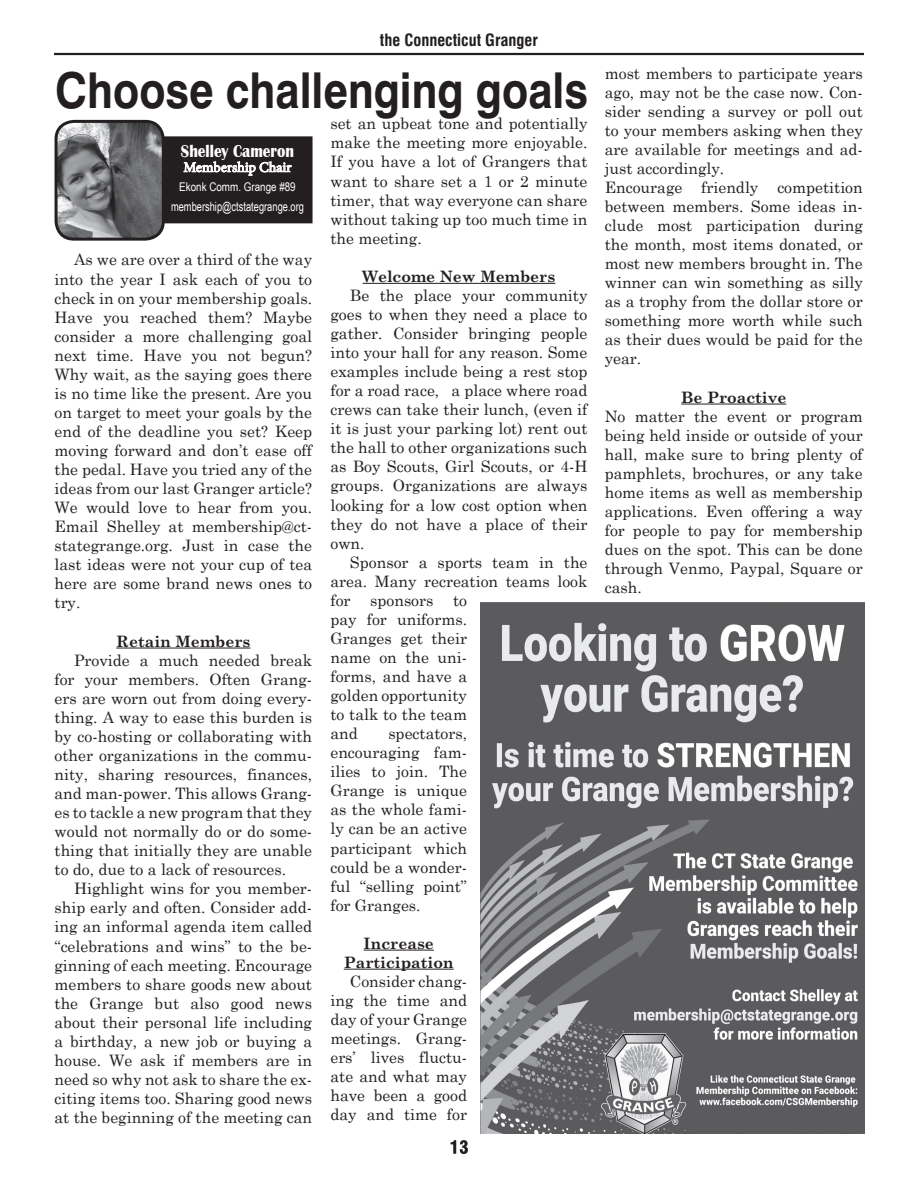
<style>
.page{position:relative;width:918px;height:1188px;background:#fff}
.page>*{position:absolute;margin:0;border:0;box-sizing:border-box;transform-origin:0 0}
.t1{font:700 49.5px "Swiss 721 BT";color:#231f20;scale:.87 1}
.t2{font:700 18px "Britannic";color:#fff;scale:.85 1}
.t3{font:700 condensed 16.5px "Swiss 721 BT";color:#231f20}
.t4{font:15.75px/19px "Century Schoolbook";color:#231f20;text-align:justify}
.t5{font:700 15.75px/19px "Century Schoolbook";color:#231f20;text-align:center}
.t6{font:14.25px "Minion Pro";letter-spacing:-.005em;color:#fff}
.t7{font:12.75px "Arial Narrow";color:#fff;scale:.89 1}
.t8{font:12px "Arial Narrow";color:#fff}
</style>
<div class="page">
<hr style="left:54px;top:53px;width:810px;height:2px;background:#231f20">
<svg style="left:451px;top:1140px;width:17px;height:14px"></svg>
<div style="left:163px;top:137px;width:149px;height:86px;background:#231f20"></div>
<div style="left:162px;top:136px;width:151px;height:87px;border:2px solid #231f20"></div>
<img style="left:56px;top:121px;width:105px;height:118px">
<div style="left:55px;top:120px;width:110px;height:121px;border:3px solid #231f20;border-radius:18px"></div>
<svg style="left:183px;top:136px;width:109px;height:40px"></svg>
<hr style="left:116px;top:648px;width:134px;height:1px;background:#231f20">
<hr style="left:363px;top:283px;width:192px;height:1px;background:#231f20">
<hr style="left:364px;top:950px;width:70px;height:1px;background:#231f20">
<hr style="left:344px;top:969px;width:110px;height:1px;background:#231f20">
<hr style="left:681px;top:404px;width:105px;height:1px;background:#231f20">
<img style="left:481px;top:602px;width:384px;height:532px">
<p class="t3" style="left:380px;top:30px;width:160px">the Connecticut Granger</p>
<h1 class="t1" style="left:55px;top:60px;width:614px">Choose challenging goals</h1>
<p class="t4" style="left:330px;top:114px;width:259px">set an upbeat tone and potentially make the meeting more enjoyable.<br>If you have a lot of Grangers that want to share set a 1 or 2 minute timer, that way everyone can share without taking up too much time in the meeting.</p>
<p class="t5" style="left:363px;top:266px;width:194px">Welcome New Members</p>
<p class="t4" style="left:330px;top:285px;width:259px;text-indent:19px">Be the place your community goes to when they need a place to gather. Consider bringing people into your hall for any reason. Some examples include being a rest stop for a road race, a place where road crews can take their lunch, (even if it is just your parking lot) rent out the hall to other organizations such as Boy Scouts, Girl Scouts, or 4-H groups. Organizations are always looking for a low cost option when they do not have a place of their own.</p>
<p class="t4" style="left:330px;top:552px;width:259px;text-align:left;text-indent:19px">Sponsor a sports team in the area. Many recreation teams look for sponsors to<br>pay for uniforms.<br>Granges get their<br>name on the uni-<br>forms, and have a<br>golden opportunity<br>to talk to the team<br>and</p>
<p class="t2" style="left:181px;top:141px;width:135px">Shelley Cameron</p>
<p class="t6" style="left:184px;top:158px;width:110px">Membership Chair</p>
<p class="t8" style="left:179px;top:180px;width:118px">Ekonk Comm. Grange #89</p>
<p class="t7" style="left:171px;top:199px;width:151px">membership@ctstategrange.org</p>
<p class="t4" style="left:55px;top:250px;width:259px;text-indent:19px">As we are over a third of the way into the year I ask each of you to check in on your membership goals.<br>Have you reached them? Maybe consider a more challenging goal next time. Have you not begun?<br>Why wait, as the saying goes there is no time like the present. Are you on target to meet your goals by the end of the deadline you set? Keep moving forward and don’t ease off the pedal. Have you tried any of the ideas from our last Granger article?<br>We would love to hear from you.<br>Email Shelley at membership@ct&shy;stategrange.org. Just in case the last ideas were not your cup of tea here are some brand news ones to try.</p>
<p class="t5" style="left:116px;top:631px;width:136px">Retain Members</p>
<p class="t4" style="left:55px;top:650px;width:259px;text-indent:19px">Provide a much needed break for your members. Often Grang&shy;ers are worn out from doing every&shy;thing. A way to ease this burden is by co-hosting or collaborating with other organizations in the commu&shy;nity, sharing resources, finances, and man-power. This allows Grang&shy;es to tackle a new program that they would not normally do or do some&shy;thing that initially they are unable to do, due to a lack of resources.</p>
<p class="t4" style="left:55px;top:879px;width:259px;text-indent:19px">Highlight wins for you member&shy;ship early and often. Consider add&shy;ing an informal agenda item called “celebrations and wins” to the be&shy;ginning of each meeting. Encourage members to share goods new about the Grange but also good news about their personal life including a birthday, a new job or buying a house. We ask if members are in need so why not ask to share the ex&shy;citing items too. Sharing good news at the beginning of the meeting can</p>
<p class="t4" style="left:330px;top:724px;width:138px;text-indent:58px">spectators, encouraging fam&shy;ilies to join. The Grange is unique as the whole fami&shy;ly can be an active participant which could be a wonder&shy;ful “selling point” for Granges.</p>
<p class="t5" style="left:344px;top:933px;width:111px">Increase<br>Participation</p>
<p class="t4" style="left:330px;top:971px;width:138px;text-indent:19px">Consider chang&shy;ing the time and day of your Grange meetings. Grang&shy;ers’ lives fluctu&shy;ate and what may have been a good day and time for</p>
<p class="t4" style="left:605px;top:63px;width:260px;text-align:left">most members to participate years ago, may not be the case now. Con&shy;sider sending a survey or poll out to your members asking when they are available for meetings and ad&shy;just accordingly.<br>Encourage friendly competition between members. Some ideas in&shy;clude most participation during the month, most items donated, or most new members brought in. The winner can win something as silly as a trophy from the dollar store or something more worth while such as their dues would be paid for the year.</p>
<p class="t5" style="left:681px;top:387px;width:107px">Be Proactive</p>
<p class="t4" style="left:605px;top:406px;width:260px">No matter the event or program being held inside or outside of your hall, make sure to bring plenty of pamphlets, brochures, or any take home items as well as membership applications. Even offering a way for people to pay for membership dues on the spot. This can be done through Venmo, Paypal, Square or cash.</p>
</div>
